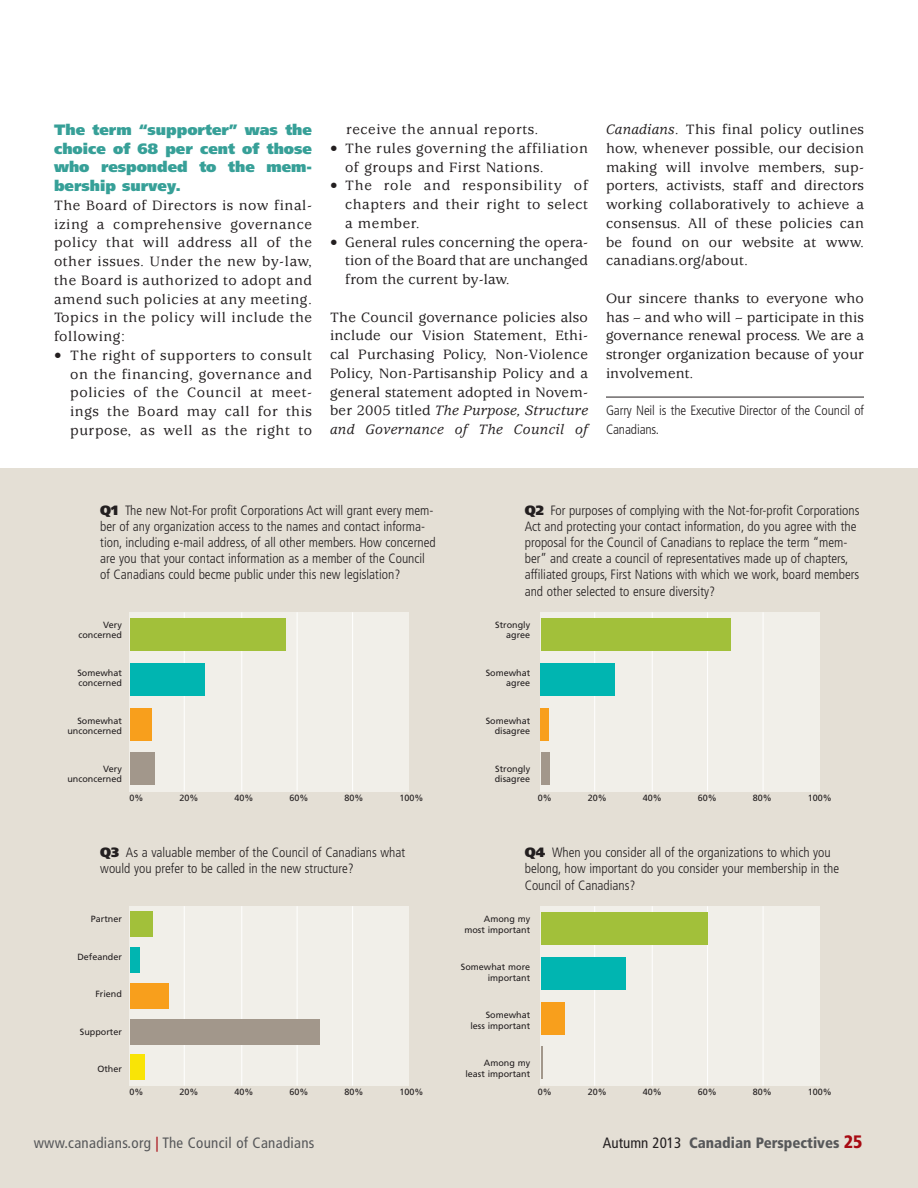
<style>
.page{position:relative;width:918px;height:1188px;background:#fff}
.page>*{position:absolute;margin:0;border:0;box-sizing:border-box;transform-origin:0 0}
.Normal__Web{font:500 15px/18.8px "Usherwood";letter-spacing:.02em;color:#231f20;text-align:justify}
.t1{font:900 15px/18.8px "Frutiger";color:#37a098;text-align:justify}
.Normal__Web-2{font:500 15px/18.8px "Usherwood";letter-spacing:.04em;color:#231f20}
.columnSubs{font:condensed 15px "Frutiger";letter-spacing:.02em;color:#57585a}
.columnSubs-2{font:900 condensed 15px "Frutiger";color:#57585a}
.bio{font:300 condensed 13.5px/16.2px "Frutiger";color:#231f20}
.t2{font:9px/10.5px "Frutiger";color:#231f20;text-align:right}
.s1{font-style:italic}
.s2{font-weight:900;font-stretch:normal}
.s3{color:#a70a12}
.s4{font-weight:400;color:#231f20}
.s5{font-size:18px;color:#a70a12}
</style>
<div class="page">
<div style="left:0;top:469px;width:918px;height:719px;background:#e4dfd5"></div>
<hr style="left:606px;top:397px;width:258px;height:1px;background:#231f20">
<div style="left:129px;top:906px;width:280px;height:180px;background:#f1efe9"></div>
<hr style="left:184px;top:906px;width:1px;height:180px;background:#fff">
<hr style="left:241px;top:906px;width:1px;height:180px;background:#fff">
<hr style="left:297px;top:906px;width:1px;height:180px;background:#fff">
<hr style="left:352px;top:906px;width:1px;height:180px;background:#fff">
<div style="left:130px;top:911px;width:23px;height:26px;background:#a2c03a"></div>
<div style="left:130px;top:947px;width:9px;height:26px;background:#00b5b1"></div>
<div style="left:130px;top:1054px;width:15px;height:26px;background:#f9e406"></div>
<div style="left:130px;top:983px;width:39px;height:26px;background:#f89f1c"></div>
<div style="left:130px;top:1019px;width:190px;height:26px;background:#a2978b"></div>
<div style="left:540px;top:906px;width:280px;height:180px;background:#f1efe9"></div>
<hr style="left:594px;top:906px;width:1px;height:180px;background:#fff">
<hr style="left:652px;top:906px;width:1px;height:180px;background:#fff">
<hr style="left:707px;top:906px;width:1px;height:180px;background:#fff">
<hr style="left:763px;top:906px;width:1px;height:180px;background:#fff">
<div style="left:541px;top:912px;width:166px;height:32px;background:#a2c03a"></div>
<div style="left:541px;top:957px;width:85px;height:32px;background:#00b5b1"></div>
<div style="left:541px;top:1002px;width:24px;height:33px;background:#f89f1c"></div>
<hr style="left:541px;top:1047px;width:1px;height:32px;background:#a2978b">
<div style="left:129px;top:612px;width:280px;height:180px;background:#f1efe9"></div>
<hr style="left:184px;top:612px;width:1px;height:180px;background:#fff">
<hr style="left:241px;top:612px;width:1px;height:180px;background:#fff">
<hr style="left:297px;top:612px;width:1px;height:180px;background:#fff">
<hr style="left:352px;top:612px;width:1px;height:180px;background:#fff">
<div style="left:130px;top:618px;width:156px;height:32px;background:#a2c03a"></div>
<div style="left:130px;top:663px;width:75px;height:32px;background:#00b5b1"></div>
<div style="left:130px;top:708px;width:21px;height:33px;background:#f89f1c"></div>
<div style="left:130px;top:753px;width:25px;height:32px;background:#a2978b"></div>
<div style="left:540px;top:612px;width:280px;height:180px;background:#f1efe9"></div>
<hr style="left:594px;top:612px;width:1px;height:180px;background:#fff">
<hr style="left:652px;top:612px;width:1px;height:180px;background:#fff">
<hr style="left:707px;top:612px;width:1px;height:180px;background:#fff">
<hr style="left:763px;top:612px;width:1px;height:180px;background:#fff">
<div style="left:541px;top:618px;width:189px;height:32px;background:#a2c03a"></div>
<div style="left:541px;top:663px;width:74px;height:32px;background:#00b5b1"></div>
<div style="left:541px;top:708px;width:8px;height:33px;background:#f89f1c"></div>
<div style="left:541px;top:752px;width:8px;height:33px;background:#a2978b"></div>
<p class="t1" style="left:54px;top:120px;width:260px">The term “supporter” was the choice of 68 per cent of those who responded to the mem&shy;bership survey.</p>
<p class="Normal__Web" style="left:54px;top:196px;width:260px">The Board of Directors is now final&shy;izing a comprehensive governance policy that will address all of the other issues. Under the new by-law, the Board is authorized to adopt and amend such policies at any meeting.<br>Topics in the policy will include the following:</p>
<p class="Normal__Web" style="left:70px;top:346px;width:243px;text-indent:-16px">• The right of supporters to consult on the financing, governance and policies of the Council at meet&shy;ings the Board may call for this purpose, as well as the right to</p>
<p class="Normal__Web-2" style="left:346px;top:120px;width:194px">receive the annual reports.</p>
<p class="Normal__Web-2" style="left:345px;top:139px;width:244px;text-indent:-15px">• The rules governing the affiliation of groups and First Nations.</p>
<p class="Normal__Web" style="left:345px;top:177px;width:245px;text-indent:-15px">• The role and responsibility of chapters and their right to select a member.</p>
<p class="Normal__Web" style="left:345px;top:233px;width:244px;text-indent:-15px">• General rules concerning the opera&shy;tion of the Board that are unchanged from the current by-law.</p>
<p class="Normal__Web" style="left:330px;top:308px;width:260px">The Council governance policies also include our Vision Statement, Ethi&shy;cal Purchasing Policy, Non-Violence Policy, Non-Partisanship Policy and a general statement adopted in Novem&shy;ber 2005 titled <span class="s1">The Purpose, Structure and Governance of The Council of</span></p>
<p class="Normal__Web" style="left:606px;top:120px;width:260px"><span class="s1">Canadians</span>. This final policy outlines how, whenever possible, our decision making will involve members, sup&shy;porters, activists, staff and directors working collaboratively to achieve a consensus. All of these policies can be found on our website at www. canadians.org/about.</p>
<p class="Normal__Web" style="left:606px;top:289px;width:259px">Our sincere thanks to everyone who has – and who will – participate in this governance renewal process. We are a stronger organization because of your involvement.</p>
<p class="bio" style="left:606px;top:402px;width:260px;line-height:18.8px">Garry Neil is the Executive Director of the Council of<br>Canadians.</p>
<p class="bio" style="left:100px;top:502px;width:337px"><span class="s2">Q1</span> The new Not-For profit Corporations Act will grant every mem&shy;ber of any organization access to the names and contact informa&shy;tion, including e-mail address, of all other members. How concerned are you that your contact information as a member of the Council of Canadians could becme public under this new legislation?</p>
<p class="bio" style="left:525px;top:502px;width:336px"><span class="s2">Q2</span> For purposes of complying with the Not-for-profit Corporations Act and protecting your contact information, do you agree with the proposal for the Council of Canadians to replace the term “mem&shy;ber” and create a council of representatives made up of chapters, affiliated groups, First Nations with which we work, board members and other selected to ensure diversity?</p>
<p class="t2" style="left:78px;top:619px;width:45px">Very concerned</p>
<p class="t2" style="left:77px;top:667px;width:46px;text-align:left">Somewhat concerned</p>
<p class="t2" style="left:67px;top:715px;width:56px">Somewhat unconcerned</p>
<p class="t2" style="left:67px;top:763px;width:56px">Very unconcerned</p>
<p class="t2" style="left:130px;top:793px;width:16px">0%</p>
<p class="t2" style="left:180px;top:793px;width:21px">20%</p>
<p class="t2" style="left:235px;top:793px;width:21px">40%</p>
<p class="t2" style="left:290px;top:793px;width:21px">60%</p>
<p class="t2" style="left:345px;top:793px;width:21px">80%</p>
<p class="t2" style="left:400px;top:793px;width:26px">100%</p>
<p class="t2" style="left:495px;top:619px;width:37px">Strongly agree</p>
<p class="t2" style="left:486px;top:667px;width:46px">Somewhat agree</p>
<p class="t2" style="left:486px;top:715px;width:46px">Somewhat disagree</p>
<p class="t2" style="left:495px;top:763px;width:37px;text-align:left">Strongly disagree</p>
<p class="t2" style="left:538px;top:793px;width:16px">0%</p>
<p class="t2" style="left:588px;top:793px;width:21px">20%</p>
<p class="t2" style="left:643px;top:793px;width:21px">40%</p>
<p class="t2" style="left:698px;top:793px;width:21px">60%</p>
<p class="t2" style="left:753px;top:793px;width:21px">80%</p>
<p class="t2" style="left:808px;top:793px;width:26px">100%</p>
<p class="bio" style="left:100px;top:845px;width:306px"><span class="s2">Q3</span> As a valuable member of the Council of Canadians what would you prefer to be called in the new structure?</p>
<p class="t2" style="left:91px;top:914px;width:33px">Partner</p>
<p class="t2" style="left:77px;top:951px;width:46px">Defeander</p>
<p class="t2" style="left:95px;top:989px;width:28px">Friend</p>
<p class="t2" style="left:80px;top:1026px;width:44px">Supporter</p>
<p class="t2" style="left:97px;top:1064px;width:26px">Other</p>
<p class="t2" style="left:130px;top:1087px;width:16px">0%</p>
<p class="t2" style="left:180px;top:1087px;width:21px">20%</p>
<p class="t2" style="left:235px;top:1087px;width:21px">40%</p>
<p class="t2" style="left:290px;top:1087px;width:21px">60%</p>
<p class="t2" style="left:345px;top:1087px;width:21px">80%</p>
<p class="t2" style="left:400px;top:1087px;width:26px">100%</p>
<p class="bio" style="left:525px;top:845px;width:316px"><span class="s2">Q4</span> When you consider all of the organizations to which you belong, how important do you consider your membership in the<br>Council of Canadians?</p>
<p class="t2" style="left:464px;top:914px;width:67px">Among my most important</p>
<p class="t2" style="left:461px;top:962px;width:71px">Somewhat more important</p>
<p class="t2" style="left:470px;top:1010px;width:61px">Somewhat less important</p>
<p class="t2" style="left:465px;top:1058px;width:66px">Among my least important</p>
<p class="t2" style="left:538px;top:1087px;width:16px">0%</p>
<p class="t2" style="left:588px;top:1087px;width:21px">20%</p>
<p class="t2" style="left:643px;top:1087px;width:21px">40%</p>
<p class="t2" style="left:698px;top:1087px;width:21px">60%</p>
<p class="t2" style="left:753px;top:1087px;width:21px">80%</p>
<p class="t2" style="left:808px;top:1087px;width:26px">100%</p>
<p class="columnSubs" style="left:34px;top:1134px;width:282px">www.canadians.org <span class="s3">|</span> The Council of Canadians</p>
<p class="columnSubs-2" style="left:603px;top:1133px;width:261px"><span class="s4">Autumn 2013</span> Canadian Perspectives <span class="s5">25</span></p>
</div>
